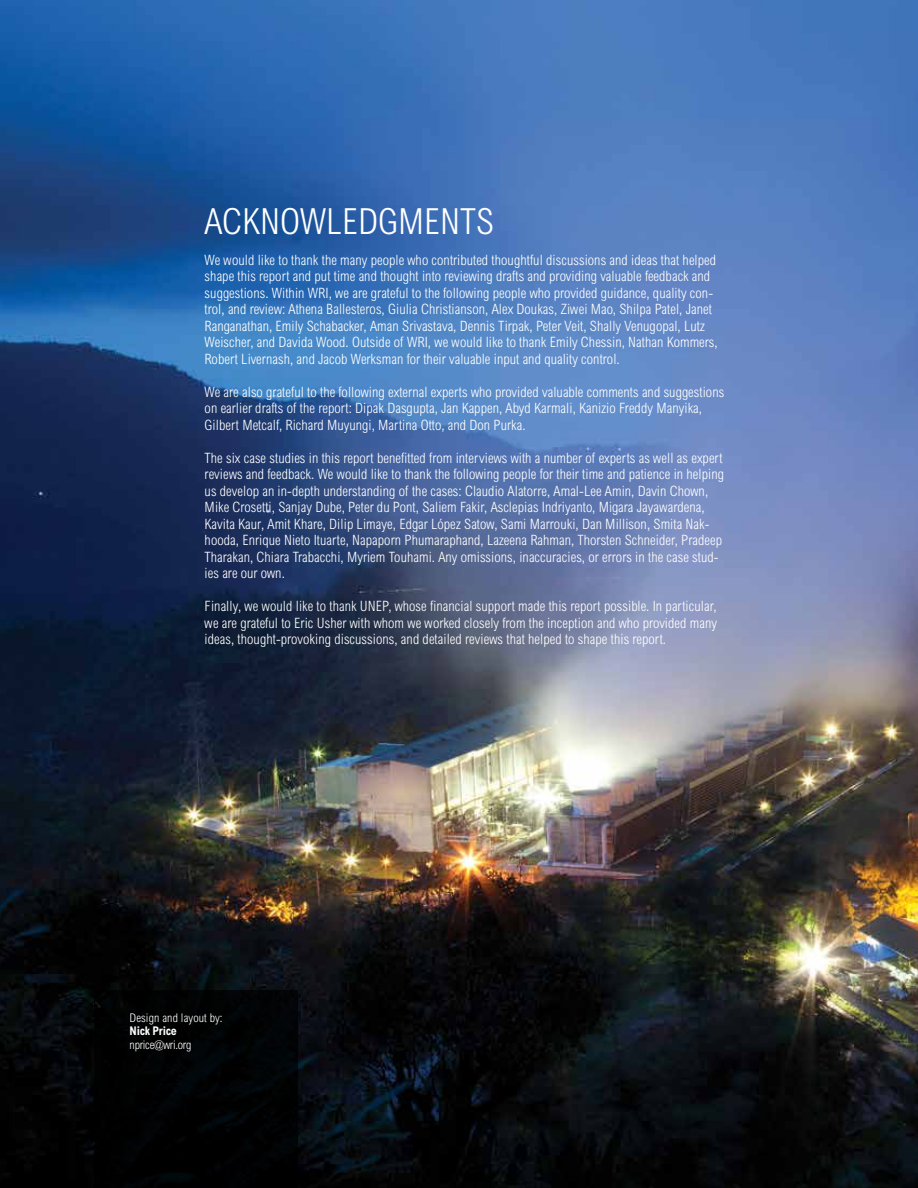
<style>
.page{position:relative;width:918px;height:1188px;background:#fff}
.page>*{position:absolute;margin:0;border:0;box-sizing:border-box;transform-origin:0 0}
.t1{font:300 condensed 36px "Arial MT Std";color:#fff}
.t2{font:300 condensed 14.25px/16.5px "Arial MT Std";letter-spacing:.005em;color:#fff}
.t3{font:300 condensed 12px "Arial MT Std";letter-spacing:-.02em;color:#fff}
.t4{font:700 condensed 12px "Arial MT Std";letter-spacing:-.02em;color:#fff}
</style>
<div class="page">
<img style="left:0;top:0;width:918px;height:1188px">
<div style="left:94px;top:990px;width:204px;height:198px;background:#000"></div>
<h1 class="t1" style="left:205px;top:201px;width:291px">Acknowledgm ents</h1>
<p class="t2" style="left:205px;top:252px;width:515px">We would like to thank the many people who contributed thoughtful discussions and ideas that helped shape this report and put time and thought into reviewing drafts and providing valuable feedback and suggestions. Within WRI , we are grateful to the following people who provided guidance, quality con&shy;trol, and review: Athena Ballesteros, Giulia Christianson, Alex Doukas, Ziwei Mao, Shilpa Patel, Janet Ranganathan, Emily Schabacker, Aman Srivastava, Dennis Tirpak, Peter Veit, Shally Venugopal, Lutz Weischer, and Davida Wood. Outside of WRI , we would like to thank Emily Chessin, Nathan Kommers, Robert Livernash, and Jacob Werksman for their valuable input and quality control.</p>
<p class="t2" style="left:205px;top:384px;width:521px">We are also grateful to the following external experts who provided valuable comments and suggestions on earlier drafts of the report: Dipak Dasgupta, Jan Kappen, Abyd Karmali, Kanizio Freddy Manyika,<br>Gilbert Metcalf, Richard Muyungi, Martina Otto, and Don Purka.</p>
<p class="t2" style="left:205px;top:450px;width:521px">The six case studies in this report benefitted from interviews with a number of experts as well as expert reviews and feedback. We would like to thank the following people for their time and patience in helping us develop an in-depth understanding of the cases: Claudio Alatorre, Amal-Lee Amin, Davin Chown, Mike Crosetti, Sanjay Dube, Peter du Pont, Saliem Fakir, Asclepias I ndriyanto, Migara Jayawardena, Kavita Kaur, Amit Khare, Dilip Limaye, Edgar López Satow, Sami Marrouki, Dan Millison, Smita Nak&shy;hooda, Enrique N ieto Ituarte, Napaporn Phumaraphand, Lazeena Rahman, Thorsten Schneider, Pradeep Tharakan, Chiara Trabacchi, Myriem Touhami. Any omissions, inaccuracies, or errors in the case stud&shy;ies are our own.</p>
<p class="t2" style="left:205px;top:598px;width:514px;text-align:justify">Finally, we would like to thank UNEP, whose financial support made this report possible. I n particular, we are grateful to Eric Usher with whom we worked closely from the inception and who provided many ideas, thought-provoking discussions, and detailed reviews that helped to shape this report.</p>
<p class="t3" style="left:130px;top:1011px;width:95px">Design and layout by:</p>
<p class="t4" style="left:130px;top:1024px;width:49px">Nick Price</p>
<p class="t3" style="left:130px;top:1038px;width:63px">nprice@wri.org</p>
</div>
